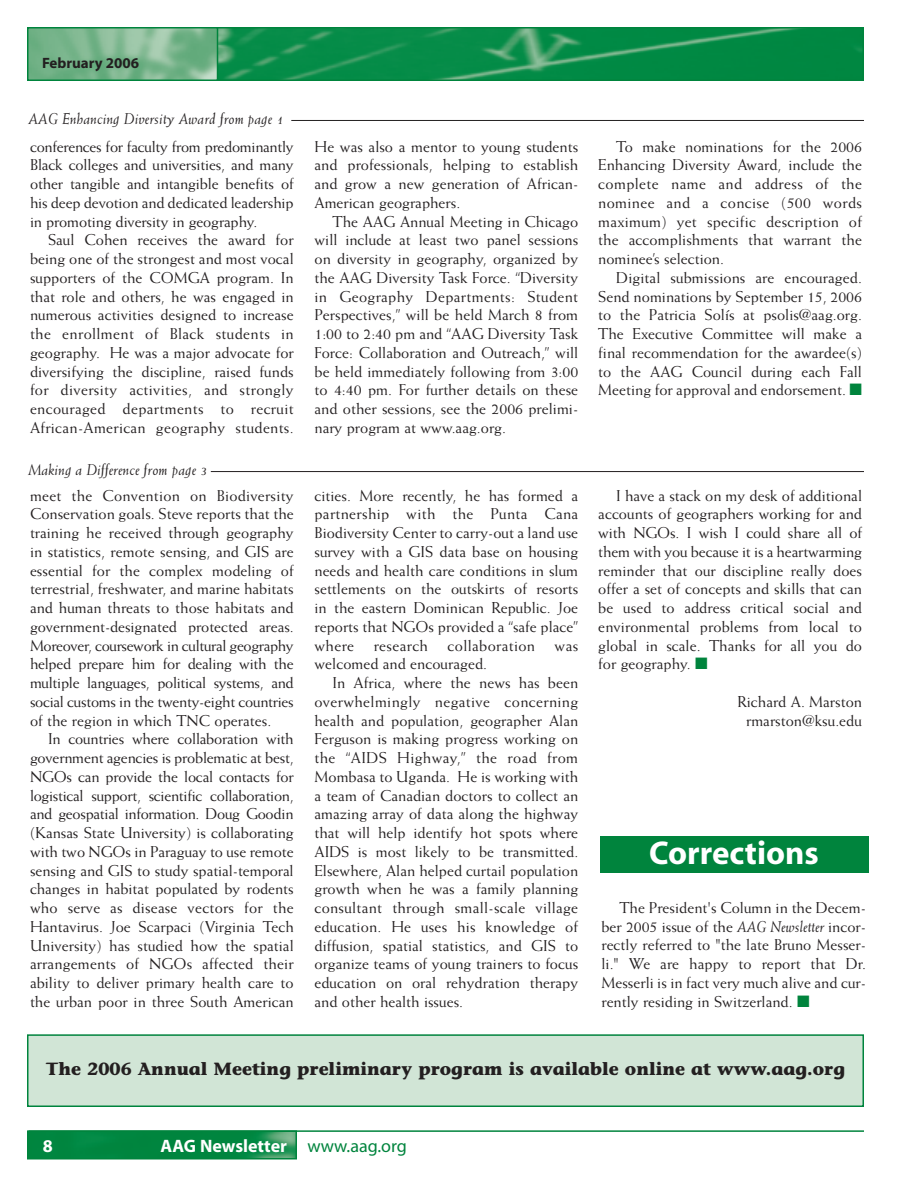
<style>
.page{position:relative;width:918px;height:1188px;background:#fff}
.page>*{position:absolute;margin:0;border:0;box-sizing:border-box;transform-origin:0 0}
.t1{font:700 33px "Myriad";color:#fff}
.t2{font:700 18px "Myriad";color:#fff}
.t3{font:700 17.7px "Stone Informal";color:#231f20}
.t4{font:15.75px/18.8px "Weiss";color:#231f20;text-align:justify}
.t5{font:italic 15.75px "Weiss";letter-spacing:.01em;color:#231f20}
.t6{font:700 15px "Myriad";color:#231f20}
.s1{font-style:italic}
.s2{font-weight:400;color:#00843d}
</style>
<div class="page">
<img style="left:30px;top:1133px;width:264px;height:24px">
<div style="left:27px;top:1130px;width:270px;height:30px;border:2px solid #00843d"></div>
<hr style="left:29px;top:1130px;width:835px;height:2px;background:#00843d">
<img style="left:218px;top:30px;width:643px;height:48px">
<div style="left:27px;top:27px;width:837px;height:54px;border:2px solid #00843d"></div>
<img style="left:30px;top:30px;width:185px;height:48px">
<div style="left:27px;top:27px;width:191px;height:54px;border:2px solid #00843d"></div>
<hr style="left:291px;top:120px;width:573px;height:1px;background:#231f20">
<hr style="left:211px;top:471px;width:653px;height:1px;background:#231f20">
<div style="left:600px;top:836px;width:268px;height:37px;background:#00843d"></div>
<div style="left:28px;top:1035px;width:835px;height:71px;background:#d1e5d6"></div>
<div style="left:27px;top:1034px;width:837px;height:73px;border:2px solid #00843d"></div>
<p class="t6" style="left:42px;top:57px;width:99px">February 2006</p>
<p class="t5" style="left:28px;top:112px;width:257px">AAG Enhancing Diversity Award from page 1</p>
<p class="t4" style="left:30px;top:138px;width:265px">conferences for faculty from predominantly Black colleges and universities, and many other tangible and intangible benefits of his deep devotion and dedicated leadership in promoting diversity in geography.</p>
<p class="t4" style="left:30px;top:232px;width:265px;text-indent:18px">Saul Cohen receives the award for being one of the strongest and most vocal supporters of the COMGA program. In that role and others, he was engaged in numerous activities designed to increase the enrollment of Black students in geography. He was a major advocate for diversifying the discipline, raised funds for diversity activities, and strongly encouraged departments to recruit African-American geography students.</p>
<p class="t5" style="left:28px;top:463px;width:181px">Making a Difference from page 3</p>
<p class="t4" style="left:30px;top:487px;width:265px">meet the Convention on Biodiversity Conservation goals. Steve reports that the training he received through geography in statistics, remote sensing, and GIS are essential for the complex modeling of terrestrial, freshwater, and marine habitats and human threats to those habitats and government-designated protected areas.<br>Moreover, coursework in cultural geography helped prepare him for dealing with the multiple languages, political systems, and social customs in the twenty-eight countries of the region in which TNC operates.</p>
<p class="t4" style="left:30px;top:731px;width:265px;text-indent:18px">In countries where collaboration with government agencies is problematic at best, NGOs can provide the local contacts for logistical support, scientific collaboration, and geospatial information. Doug Goodin (Kansas State University) is collaborating with two NGOs in Paraguay to use remote sensing and GIS to study spatial-temporal changes in habitat populated by rodents who serve as disease vectors for the Hantavirus. Joe Scarpaci (Virginia Tech University) has studied how the spatial arrangements of NGOs affected their ability to deliver primary health care to the urban poor in three South American</p>
<p class="t4" style="left:314px;top:138px;width:265px">He was also a mentor to young students and professionals, helping to establish and grow a new generation of African-American geographers.</p>
<p class="t4" style="left:314px;top:213px;width:265px;text-indent:18px">The AAG Annual Meeting in Chicago will include at least two panel sessions on diversity in geography, organized by the AAG Diversity Task Force. “Diversity in Geography Departments: Student Perspectives,” will be held March 8 from 1:00 to 2:40 pm and “AAG Diversity Task Force: Collaboration and Outreach,” will be held immediately following from 3:00 to 4:40 pm. For further details on these and other sessions, see the 2006 prelimi&shy;nary program at www.aag.org.</p>
<p class="t4" style="left:598px;top:138px;width:265px;text-indent:18px">To make nominations for the 2006<br>Enhancing Diversity Award, include the complete name and address of the nominee and a concise (500 words maximum) yet specific description of the accomplishments that warrant the nominee’s selection.</p>
<p class="t4" style="left:598px;top:269px;width:265px;text-indent:18px">Digital submissions are encouraged.<br>Send nominations by September 15, 2006 to the Patricia Solís at psolis@aag.org.<br>The Executive Committee will make a final recommendation for the awardee(s) to the AAG Council during each Fall Meeting for approval and endorsement.</p>
<p class="t4" style="left:314px;top:487px;width:265px">cities. More recently, he has formed a partnership with the Punta Cana Biodiversity Center to carry-out a land use survey with a GIS data base on housing needs and health care conditions in slum settlements on the outskirts of resorts in the eastern Dominican Republic. Joe reports that NGOs provided a “safe place” where research collaboration was welcomed and encouraged.</p>
<p class="t4" style="left:314px;top:675px;width:265px;text-indent:18px">In Africa, where the news has been overwhelmingly negative concerning health and population, geographer Alan Ferguson is making progress working on the “AIDS Highway,” the road from Mombasa to Uganda. He is working with a team of Canadian doctors to collect an amazing array of data along the highway that will help identify hot spots where AIDS is most likely to be transmitted.<br>Elsewhere, Alan helped curtail population growth when he was a family planning consultant through small-scale village education. He uses his knowledge of diffusion, spatial statistics, and GIS to organize teams of young trainers to focus education on oral rehydration therapy and other health issues.</p>
<p class="t4" style="left:598px;top:487px;width:265px;text-indent:18px">I have a stack on my desk of additional accounts of geographers working for and with NGOs. I wish I could share all of them with you because it is a heartwarming reminder that our discipline really does offer a set of concepts and skills that can be used to address critical social and environmental problems from local to global in scale. Thanks for all you do for geography.</p>
<p class="t4" style="left:737px;top:693px;width:126px;text-align:center">Richard A. Marston rmarston@ksu.edu</p>
<h1 class="t1" style="left:649px;top:841px;width:171px">Corrections</h1>
<p class="t4" style="left:601px;top:899px;width:266px;text-indent:18px">The President's Column in the Decem&shy;ber 2005 issue of the <span class="s1">AAG Newsletter</span> incor&shy;rectly referred to "the late Bruno Messer&shy;li." We are happy to report that Dr.<br>Messerli is in fact very much alive and cur&shy;rently residing in Switzerland.</p>
<p class="t3" style="left:46px;top:1062px;width:801px">The 2006 Annual Meeting preliminary program is available online at www.aag.org</p>
<p class="t2" style="left:43px;top:1139px;width:11px">8</p>
<p class="t2" style="left:161px;top:1139px;width:248px">AAG Newsletter <span class="s2">www.aag.org</span></p>
</div>
